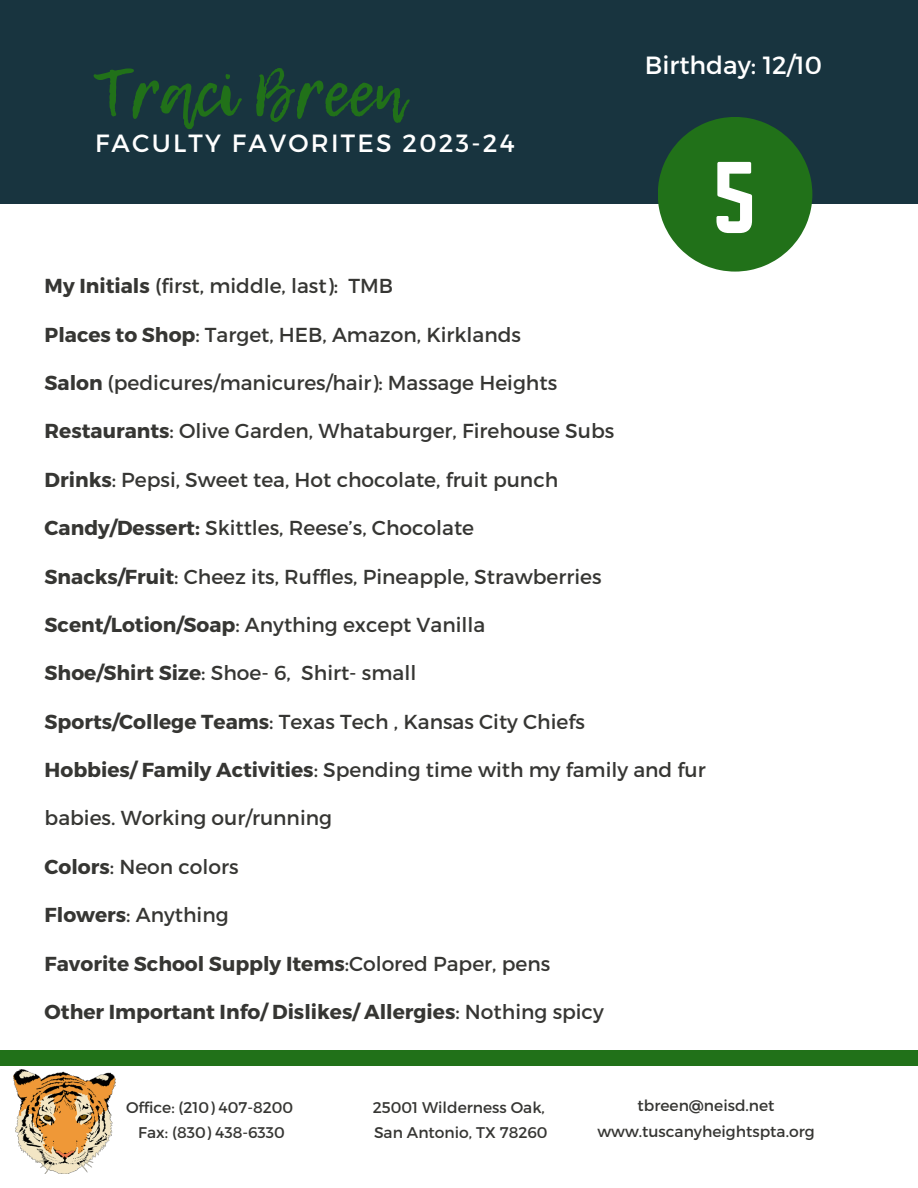
<style>
.page{position:relative;width:918px;height:1188px;background:#fff}
.page>*{position:absolute;margin:0;border:0;box-sizing:border-box;transform-origin:0 0}
.t1{font:88.95px "Norwester";color:#fff}
.t2{font:65.4px "Lemon Tuesday";color:#217119}
.t3{font:24.9px "Montserrat";letter-spacing:.09em;color:#fff}
.t4{font:24.9px "Montserrat";color:#fff}
.t5{font:20.25px "Montserrat";color:#363633}
.t6{font:700 20.25px "Montserrat";color:#363633}
.t7{font:15.45px "Montserrat";color:#363633}
.s1{font-weight:700}
.s2{font-weight:400}
</style>
<div class="page">
<div style="left:0;top:0;width:918px;height:204px;background:#18343f"></div>
<div style="left:0;top:1051px;width:918px;height:14px;background:#217119"></div>
<svg style="left:658px;top:117px;width:154px;height:155px"></svg>
<img style="left:14px;top:1070px;width:102px;height:103px">
<p class="t2" style="left:95px;top:45px;width:311px">Traci Breen</p>
<p class="t3" style="left:95px;top:127px;width:421px">FACULTY FAVORITES 2023-24</p>
<p class="t4" style="left:645px;top:49px;width:179px">Birthday: 12/10</p>
<p class="t1" style="left:712px;top:144px;width:46px">5</p>
<p class="t5" style="left:45px;top:273px;width:350px"><span class="s1">My Initials</span> (first, middle, last): TMB</p>
<p class="t5" style="left:45px;top:321px;width:478px"><span class="s1">Places to Shop</span>: Target, HEB, Amazon, Kirklands</p>
<p class="t5" style="left:45px;top:370px;width:514px"><span class="s1">Salon</span> (pedicures/manicures/hair): Massage Heights</p>
<p class="t5" style="left:45px;top:418px;width:571px"><span class="s1">Restaurants</span>: Olive Garden, Whataburger, Firehouse Subs</p>
<p class="t5" style="left:45px;top:466px;width:515px"><span class="s1">Drinks</span>: Pepsi, Sweet tea, Hot chocolate, fruit punch</p>
<p class="t5" style="left:45px;top:515px;width:431px"><span class="s1">Candy/Dessert:</span> Skittles, Reese’s, Chocolate</p>
<p class="t5" style="left:45px;top:563px;width:558px"><span class="s1">Snacks/Fruit</span>: Cheez its, Ruffles, Pineapple, Strawberries</p>
<p class="t5" style="left:45px;top:612px;width:442px"><span class="s1">Scent/Lotion/Soap</span>: Anything except Vanilla</p>
<p class="t5" style="left:45px;top:660px;width:373px"><span class="s1">Shoe/Shirt Size</span>: Shoe- 6, Shirt- small</p>
<p class="t5" style="left:45px;top:708px;width:542px"><span class="s1">Sports/College Teams</span>: Texas Tech , Kansas City Chiefs</p>
<p class="t5" style="left:45px;top:757px;width:663px"><span class="s1">Hobbies/ Family Activities</span>: Spending time with my family and fur</p>
<p class="t5" style="left:45px;top:805px;width:289px">babies. Working our/running</p>
<p class="t5" style="left:45px;top:853px;width:195px"><span class="s1">Colors</span>: Neon colors</p>
<p class="t5" style="left:45px;top:902px;width:186px"><span class="s1">Flowers</span>: Anything</p>
<p class="t6" style="left:45px;top:950px;width:507px">Favorite School Supply Items<span class="s2">:Colored Paper, pens</span></p>
<p class="t6" style="left:45px;top:999px;width:561px">Other Important Info/ Dislikes/ Allergies<span class="s2">: Nothing spicy</span></p>
<p class="t7" style="left:126px;top:1097px;width:169px">Office: (210) 407-8200</p>
<p class="t7" style="left:138px;top:1123px;width:148px">Fax: (830) 438-6330</p>
<p class="t7" style="left:373px;top:1097px;width:174px">25001 Wilderness Oak,</p>
<p class="t7" style="left:374px;top:1123px;width:175px">San Antonio, TX 78260</p>
<p class="t7" style="left:638px;top:1096px;width:139px">tbreen@neisd.net</p>
<p class="t7" style="left:597px;top:1122px;width:219px">www.tuscanyheightspta.org</p>
</div>
